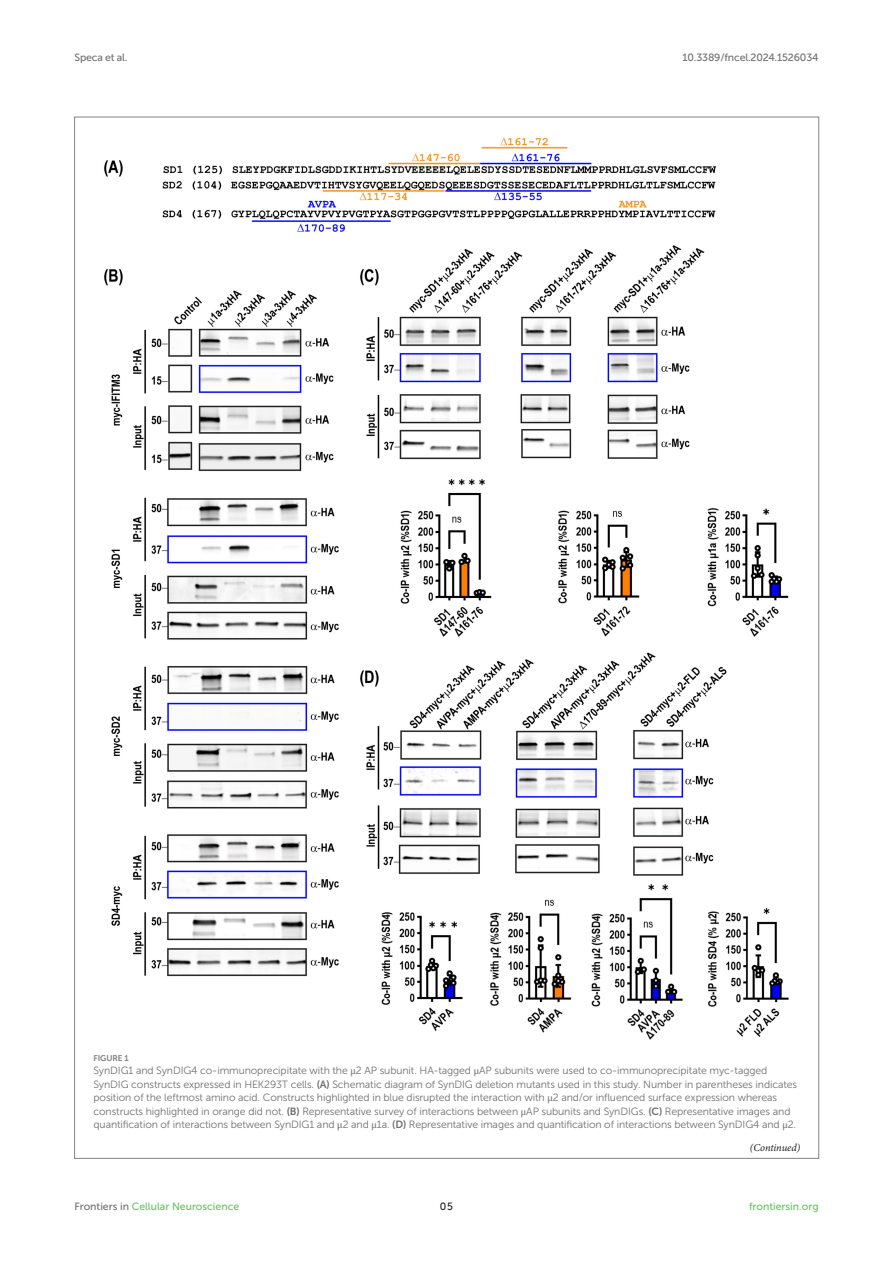
<style>
.page{position:relative;width:893px;height:1263px;background:#fff}
.page>*{position:absolute;margin:0;border:0;box-sizing:border-box;transform-origin:0 0}
.FIG_LEG{font:10.5px/13.5px "Museo Sans 300";letter-spacing:-.01em;color:#706f70}
.t1{font:10.5px "Museo Sans 500";color:#65c161}
.t2{font:10.5px "Museo Sans 500";letter-spacing:-.015em;color:#706f70}
.T_Continue{font:italic 10.5px "Minion Pro";letter-spacing:-.01em;color:#1b1c1b}
.t3{font:10.5px "Museo Sans 500";color:#1b1c1b}
.FIG_HD{font:8.25px "Museo Sans 700";letter-spacing:-.01em;color:#7e7f7f}
.s1{font-family:"STIX General"}
.s2{font-family:"Museo Sans 700"}
.s3{color:#706f70}
</style>
<div class="page">
<img style="left:104px;top:137px;width:685px;height:903px">
<p class="t2" style="left:74px;top:51px;width:55px">Speca et al.</p>
<p class="t2" style="left:683px;top:51px;width:137px">10.3389/fncel.2024.1526034</p>
<p class="FIG_HD" style="left:94px;top:1053px;width:37px">FIGURE 1</p>
<p class="FIG_LEG" style="left:94px;top:1064px;width:705px">SynDIG1 and SynDIG4 co-immunoprecipitate with the <span class="s1">μ</span>2 AP subunit. HA-tagged <span class="s1">μ</span>AP subunits were used to co-immunoprecipitate myc-tagged SynDIG constructs expressed in HEK293T cells. <span class="s2">(A)</span> Schematic diagram of SynDIG deletion mutants used in this study. Number in parentheses indicates position of the leftmost amino acid. Constructs highlighted in blue disrupted the interaction with <span class="s1">μ</span>2 and/or influenced surface expression whereas constructs highlighted in orange did not. <span class="s2">(B)</span> Representative survey of interactions between <span class="s1">μ</span>AP subunits and SynDIGs. <span class="s2">(C)</span> Representative images and quantification of interactions between SynDIG1 and <span class="s1">μ</span>2 and <span class="s1">μ</span>1a. <span class="s2">(D)</span> Representative images and quantification of interactions between SynDIG4 and <span class="s1">μ</span>2.</p>
<p class="T_Continue" style="left:750px;top:1141px;width:52px">(Continued)</p>
<p class="t1" style="left:74px;top:1200px;width:166px"><span class="s3">Frontiers in</span> Cellular Neuroscience</p>
<p class="t3" style="left:440px;top:1200px;width:14px">05</p>
<p class="t1" style="left:749px;top:1200px;width:71px">frontiersin.org</p>
</div>
